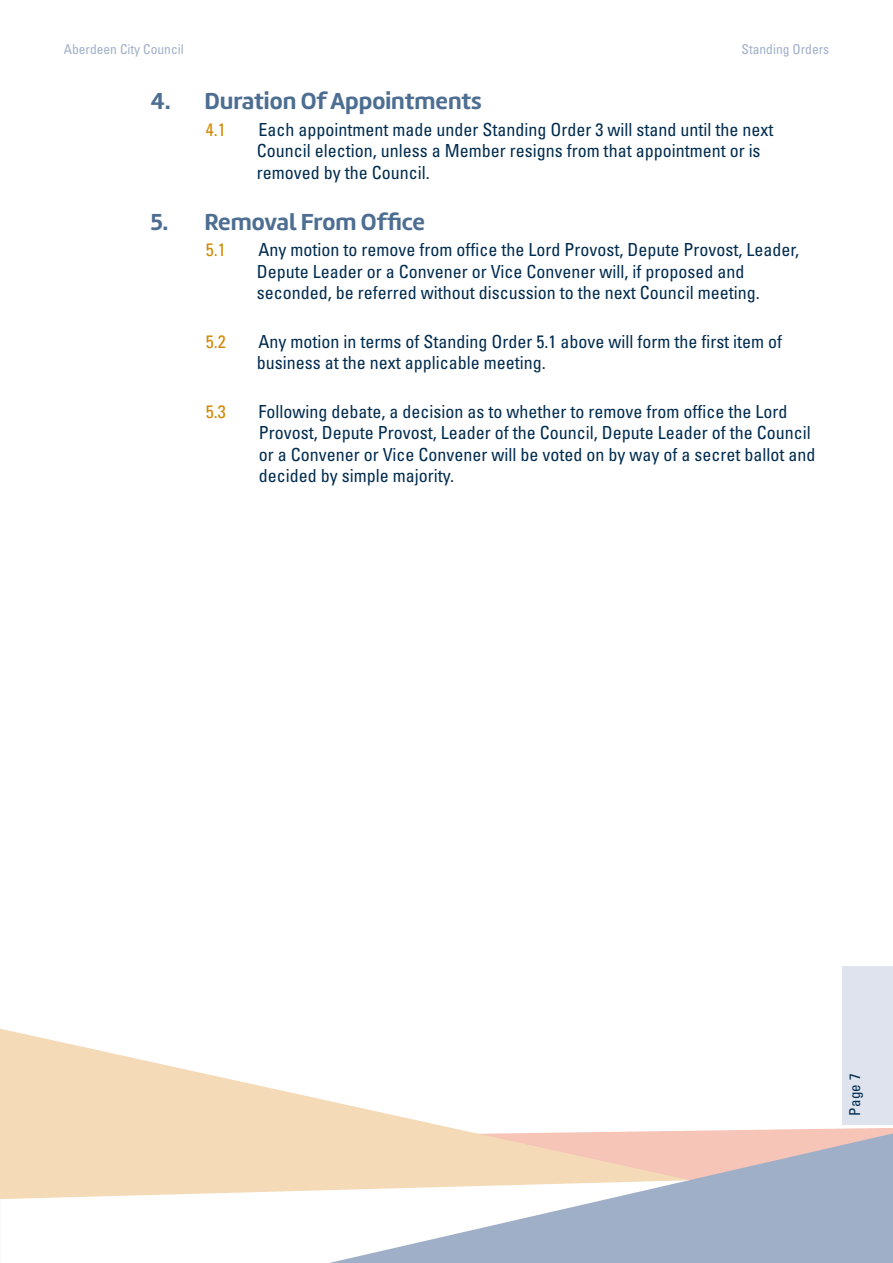
<style>
.page{position:relative;width:893px;height:1263px;background:#fff}
.page>*{position:absolute;margin:0;border:0;box-sizing:border-box;transform-origin:0 0}
.t1{font:700 24px "Marine";color:#4d6e92}
.t2{font:condensed 18px/21.6px "Univers";color:#002c50}
.t3{font:condensed 18px "Univers";color:#d38700}
.t4{font:condensed 15px "Univers";color:#002c50}
.t5{font:condensed 13.5px "Univers";color:#a0afc8}
</style>
<div class="page">
<svg style="left:329px;top:1129px;width:564px;height:134px;fill:#a0afc8"></svg>
<svg style="left:0;top:1029px;width:690px;height:170px;fill:#f4dab8"></svg>
<div style="left:842px;top:966px;width:51px;height:159px;background:#dee3ed"></div>
<p class="t5" style="left:64px;top:40px;width:121px">Aberdeen City Council</p>
<p class="t5" style="left:741px;top:40px;width:89px">Standing Orders</p>
<h1 class="t1" style="left:150px;top:85px;width:333px">4. Duration Of Appointments</h1>
<p class="t3" style="left:206px;top:118px;width:21px">4.1</p>
<p class="t2" style="left:257px;top:118px;width:518px">Each appointment made under Standing Order 3 will stand until the next<br>Council election, unless a Member resigns from that appointment or is removed by the Council.</p>
<h1 class="t1" style="left:150px;top:206px;width:276px">5. Removal From Office</h1>
<p class="t3" style="left:206px;top:238px;width:21px">5.1</p>
<p class="t2" style="left:257px;top:239px;width:544px">Any motion to remove from office the Lord Provost, Depute Provost, Leader,<br>Depute Leader or a Convener or Vice Convener will, if proposed and seconded, be referred without discussion to the next Council meeting.</p>
<p class="t3" style="left:206px;top:330px;width:21px">5.2</p>
<p class="t2" style="left:257px;top:330px;width:527px">Any motion in terms of Standing Order 5.1 above will form the first item of business at the next applicable meeting.</p>
<p class="t3" style="left:206px;top:400px;width:21px">5.3</p>
<p class="t2" style="left:258px;top:400px;width:558px">Following debate, a decision as to whether to remove from office the Lord Provost, Depute Provost, Leader of the Council, Depute Leader of the Council or a Convener or Vice Convener will be voted on by way of a secret ballot and decided by simple majority.</p>
<p class="t4" style="left:845px;top:1116px;width:44px;rotate:-90deg">Page 7</p>
</div>
